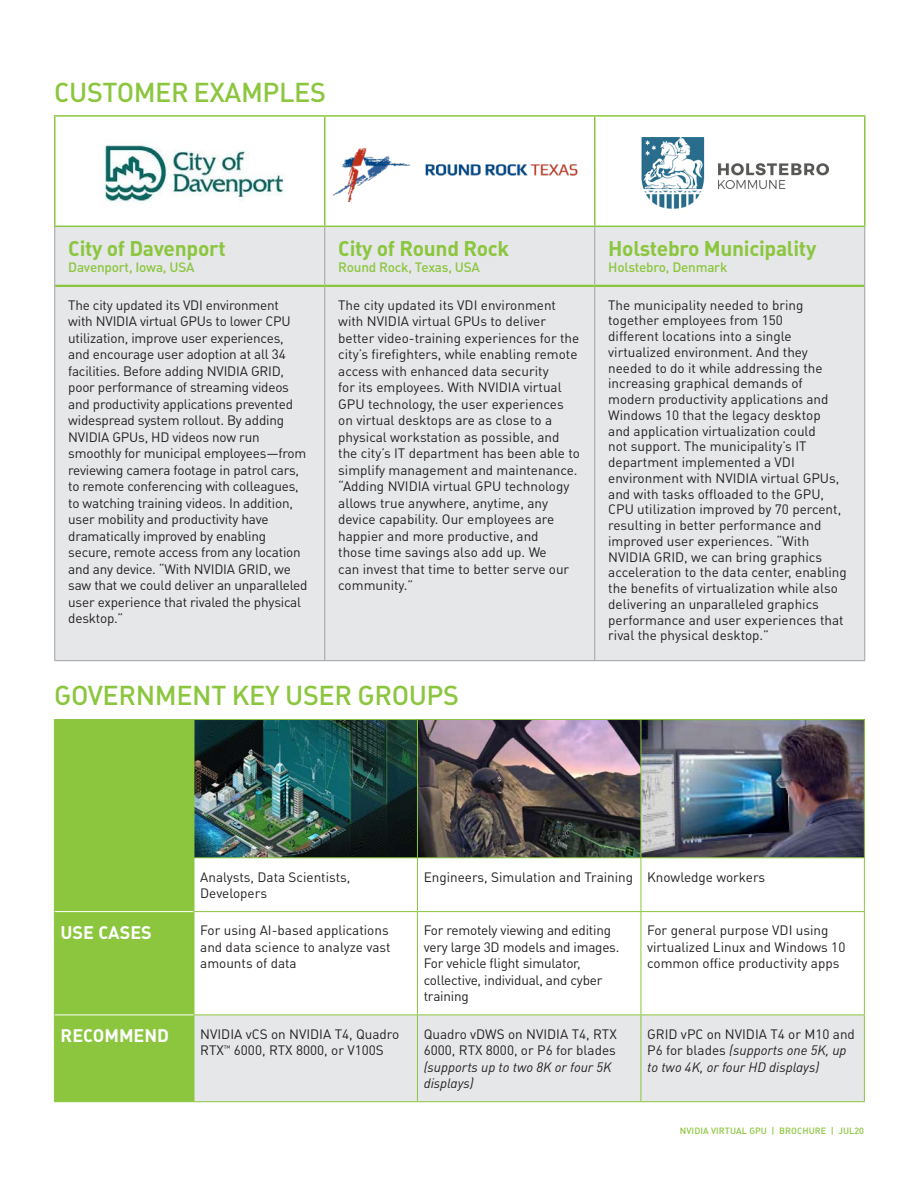
<style>
.page{position:relative;width:918px;height:1188px;background:#fff}
.page>*{position:absolute;margin:0;border:0;box-sizing:border-box;transform-origin:0 0}
.t1{font:500 27px "DIN Pro";letter-spacing:-.015em;color:#8bc63e}
.t2{font:700 21px "DIN Pro";letter-spacing:-.015em;color:#8bc63e}
.t3{font:700 18px "DIN Pro";color:#fff}
.Body_Text{font:13.5px/16.5px "DIN Pro";color:#231f20}
.H2_Heading{font:13.5px/16.5px "DIN Pro";letter-spacing:-.015em;color:#231f20}
.t4{font:italic 13.5px/16.5px "DIN Pro";color:#231f20}
.t5{font:500 13.5px "DIN Pro";letter-spacing:-.015em;color:#8bc63e}
.t6{font:500 9px "DIN Pro";letter-spacing:.01em;color:#8bc63e}
.s1{font-style:italic}
.s2{font-style:normal}
</style>
<div class="page">
<img style="left:195px;top:720px;width:669px;height:137px">
<div style="left:55px;top:720px;width:139px;height:381px;background:#8bc63e"></div>
<div style="left:195px;top:1016px;width:669px;height:85px;background:#e6e7e9"></div>
<hr style="left:54px;top:719px;width:140px;height:1px;background:#8bc63e">
<hr style="left:54px;top:720px;width:1px;height:137px;background:#8bc63e">
<hr style="left:194px;top:719px;width:223px;height:1px;background:#8bc63e">
<hr style="left:194px;top:720px;width:1px;height:137px;background:#8bc63e">
<hr style="left:417px;top:719px;width:224px;height:1px;background:#8bc63e">
<hr style="left:417px;top:720px;width:1px;height:137px;background:#8bc63e">
<hr style="left:641px;top:719px;width:224px;height:1px;background:#8bc63e">
<hr style="left:641px;top:720px;width:1px;height:137px;background:#8bc63e">
<hr style="left:864px;top:720px;width:1px;height:137px;background:#8bc63e">
<hr style="left:54px;top:857px;width:140px;height:1px;background:#8bc63e">
<hr style="left:54px;top:858px;width:1px;height:54px;background:#8bc63e">
<hr style="left:194px;top:857px;width:223px;height:1px;background:#8bc63e">
<hr style="left:194px;top:858px;width:1px;height:53px;background:#8bc63e">
<hr style="left:417px;top:857px;width:224px;height:1px;background:#8bc63e">
<hr style="left:417px;top:858px;width:1px;height:53px;background:#8bc63e">
<hr style="left:641px;top:857px;width:224px;height:1px;background:#8bc63e">
<hr style="left:641px;top:858px;width:1px;height:53px;background:#8bc63e">
<hr style="left:864px;top:858px;width:1px;height:53px;background:#8bc63e">
<hr style="left:54px;top:912px;width:1px;height:103px;background:#8bc63e">
<hr style="left:194px;top:911px;width:223px;height:1px;background:#8bc63e">
<hr style="left:194px;top:912px;width:1px;height:103px;background:#8bc63e">
<hr style="left:417px;top:911px;width:224px;height:1px;background:#8bc63e">
<hr style="left:417px;top:912px;width:1px;height:103px;background:#8bc63e">
<hr style="left:641px;top:911px;width:224px;height:1px;background:#8bc63e">
<hr style="left:641px;top:912px;width:1px;height:103px;background:#8bc63e">
<hr style="left:864px;top:912px;width:1px;height:103px;background:#8bc63e">
<hr style="left:54px;top:1015px;width:1px;height:86px;background:#8bc63e">
<hr style="left:194px;top:1015px;width:223px;height:1px;background:#8bc63e">
<hr style="left:194px;top:1015px;width:1px;height:86px;background:#8bc63e">
<hr style="left:417px;top:1015px;width:224px;height:1px;background:#8bc63e">
<hr style="left:417px;top:1015px;width:1px;height:86px;background:#8bc63e">
<hr style="left:641px;top:1015px;width:224px;height:1px;background:#8bc63e">
<hr style="left:641px;top:1015px;width:1px;height:86px;background:#8bc63e">
<hr style="left:864px;top:1015px;width:1px;height:86px;background:#8bc63e">
<hr style="left:54px;top:1101px;width:140px;height:1px;background:#8bc63e">
<hr style="left:194px;top:1101px;width:223px;height:1px;background:#8bc63e">
<hr style="left:417px;top:1101px;width:224px;height:1px;background:#8bc63e">
<hr style="left:641px;top:1101px;width:224px;height:1px;background:#8bc63e">
<hr style="left:55px;top:911px;width:139px;height:1px;background:#fff">
<hr style="left:55px;top:1015px;width:139px;height:1px;background:#fff">
<div style="left:55px;top:227px;width:809px;height:433px;background:#e6e7e9"></div>
<hr style="left:324px;top:227px;width:1px;height:58px;background:#a0a1a5">
<hr style="left:594px;top:227px;width:1px;height:58px;background:#a0a1a5">
<hr style="left:324px;top:287px;width:1px;height:373px;background:#a0a1a5">
<hr style="left:594px;top:287px;width:1px;height:373px;background:#a0a1a5">
<hr style="left:55px;top:285px;width:270px;height:2px;background:#8bc63e">
<hr style="left:325px;top:285px;width:270px;height:2px;background:#8bc63e">
<hr style="left:595px;top:285px;width:269px;height:2px;background:#8bc63e">
<hr style="left:54px;top:117px;width:2px;height:109px;background:#8bc63e">
<hr style="left:54px;top:115px;width:271px;height:2px;background:#8bc63e">
<hr style="left:324px;top:117px;width:2px;height:109px;background:#8bc63e">
<hr style="left:325px;top:115px;width:270px;height:2px;background:#8bc63e">
<hr style="left:594px;top:117px;width:2px;height:109px;background:#8bc63e">
<hr style="left:595px;top:115px;width:271px;height:2px;background:#8bc63e">
<hr style="left:864px;top:117px;width:2px;height:109px;background:#8bc63e">
<hr style="left:54px;top:226px;width:271px;height:1px;background:#8bc63e">
<hr style="left:325px;top:226px;width:270px;height:1px;background:#8bc63e">
<hr style="left:595px;top:226px;width:271px;height:1px;background:#8bc63e">
<hr style="left:54px;top:227px;width:1px;height:59px;background:#a0a1a5">
<hr style="left:864px;top:227px;width:1px;height:59px;background:#a0a1a5">
<hr style="left:54px;top:286px;width:1px;height:374px;background:#a0a1a5">
<hr style="left:864px;top:286px;width:1px;height:374px;background:#a0a1a5">
<hr style="left:54px;top:660px;width:271px;height:1px;background:#a0a1a5">
<hr style="left:325px;top:660px;width:270px;height:1px;background:#a0a1a5">
<hr style="left:595px;top:660px;width:270px;height:1px;background:#a0a1a5">
<img style="left:104px;top:144px;width:180px;height:58px">
<img style="left:334px;top:149px;width:244px;height:53px">
<img style="left:641px;top:137px;width:187px;height:72px">
<h5 class="t1" style="left:54px;top:74px;width:273px">CUSTOMER EXAMPLES</h5>
<p class="t2" style="left:68px;top:234px;width:159px">City of Davenport</p>
<p class="t5" style="left:68px;top:258px;width:128px">Davenport, Iowa, USA</p>
<p class="t2" style="left:338px;top:234px;width:173px">City of Round Rock</p>
<p class="t5" style="left:338px;top:258px;width:143px">Round Rock, Texas, USA</p>
<p class="t2" style="left:608px;top:234px;width:210px">Holstebro Municipality</p>
<p class="t5" style="left:608px;top:258px;width:121px">Holstebro, Denmark</p>
<p class="H2_Heading" style="left:68px;top:296px;width:241px">The city updated its VDI environment<br>with NVIDIA virtual GPUs to lower CPU utilization, improve user experiences, and encourage user adoption at all 34 facilities. Before adding NVIDIA GRID, poor performance of streaming videos and productivity applications prevented widespread system rollout. By adding NVIDIA GPUs, HD videos now run smoothly for municipal employees—from reviewing camera footage in patrol cars, to remote conferencing with colleagues, to watching training videos. In addition, user mobility and productivity have dramatically improved by enabling secure, remote access from any location and any device. “With NVIDIA GRID, we saw that we could deliver an unparalleled user experience that rivaled the physical desktop.”</p>
<p class="Body_Text" style="left:338px;top:296px;width:243px">The city updated its VDI environment with NVIDIA virtual GPUs to deliver better video-training experiences for the city’s firefighters, while enabling remote access with enhanced data security<br>for its employees. With NVIDIA virtual GPU technology, the user experiences on virtual desktops are as close to a physical workstation as possible, and the city’s IT department has been able to simplify management and maintenance. “Adding NVIDIA virtual GPU technology allows true anywhere, anytime, any device capability. Our employees are happier and more productive, and<br>those time savings also add up. We<br>can invest that time to better serve our community.”</p>
<p class="Body_Text" style="left:608px;top:296px;width:240px;line-height:15.8px">The municipality needed to bring together employees from 150<br>different locations into a single virtualized environment. And they needed to do it while addressing the increasing graphical demands of modern productivity applications and Windows 10 that the legacy desktop<br>and application virtualization could<br>not support. The municipality’s IT department implemented a VDI environment with NVIDIA virtual GPUs, and with tasks offloaded to the GPU, CPU utilization improved by 70 percent, resulting in better performance and improved user experiences. “With NVIDIA GRID, we can bring graphics acceleration to the data center, enabling the benefits of virtualization while also delivering an unparalleled graphics performance and user experiences that rival the physical desktop.”</p>
<h5 class="t1" style="left:54px;top:677px;width:406px">GOVERNMENT KEY USER GROUPS</h5>
<p class="Body_Text" style="left:200px;top:868px;width:152px">Analysts, Data Scientists,<br>Developers</p>
<p class="Body_Text" style="left:424px;top:868px;width:211px">Engineers, Simulation and Training</p>
<p class="Body_Text" style="left:647px;top:868px;width:120px">Knowledge workers</p>
<p class="t3" style="left:61px;top:920px;width:93px">USE CASES</p>
<p class="Body_Text" style="left:200px;top:922px;width:192px">For using AI-based applications and data science to analyze vast amounts of data</p>
<p class="Body_Text" style="left:424px;top:922px;width:197px">For remotely viewing and editing very large 3D models and images.<br>For vehicle flight simulator, collective, individual, and cyber training</p>
<p class="Body_Text" style="left:647px;top:922px;width:200px">For general purpose VDI using virtualized Linux and Windows 10 common office productivity apps</p>
<p class="t3" style="left:61px;top:1023px;width:110px">RECOMMEND</p>
<p class="Body_Text" style="left:200px;top:1025px;width:201px">NVIDIA vCS on NVIDIA T4, Quadro<br>RTX<sup>™</sup> 6000, RTX 8000, or V100S</p>
<p class="Body_Text" style="left:424px;top:1025px;width:195px">Quadro vDWS on NVIDIA T4, RTX<br>6000, RTX 8000, or P6 for blades <span class="s1">(supports up to two 8K or four 5K displays)</span></p>
<p class="t4" style="left:647px;top:1025px;width:209px"><span class="s2">GRID vPC on NVIDIA T4 or M10 and<br>P6 for blades</span> (supports one 5K, up to two 4K, or four HD displays)</p>
<p class="t6" style="left:680px;top:1125px;width:186px">NVIDIA VIRTUAL GPU | BROCHURE | Jul20</p>
</div>
